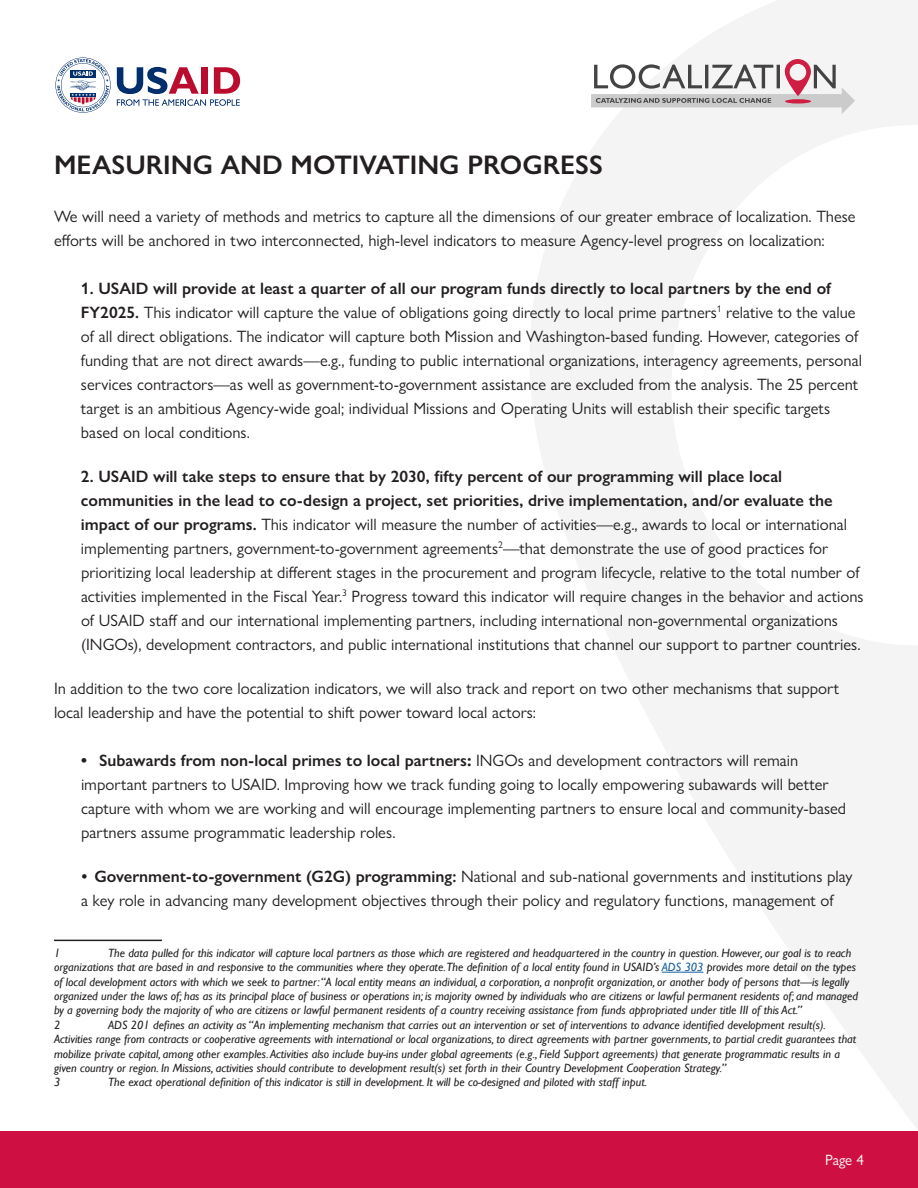
<style>
.page{position:relative;width:918px;height:1188px;background:#fff}
.page>*{position:absolute;margin:0;border:0;box-sizing:border-box;transform-origin:0 0}
.t1{font:600 27px "Gill Sans Nova";color:#231f20}
.t2{font:16.5px/24px "Gill Sans Nova";color:#231f20}
.Page{font:15px "Gill Sans Nova";color:#fff}
.Footnotes{font:italic 12px/14.4px "Gill Sans";color:#231f20}
.s1{font-weight:600}
.s2{font-family:"Gill Sans";font-weight:700}
.s3{color:#175d9e}
</style>
<div class="page">
<svg style="left:528px;top:0;width:390px;height:1132px"></svg>
<div style="left:0;top:1132px;width:918px;height:56px;background:#cd1041"></div>
<svg style="left:117px;top:67px;width:123px;height:39px"></svg>
<svg style="left:55px;top:58px;width:56px;height:55px"></svg>
<svg style="left:591px;top:59px;width:264px;height:55px"></svg>
<hr style="left:54px;top:940px;width:108px;height:1px;background:#231f20">
<hr style="left:662px;top:972px;width:41px;height:1px;background:#175d9e">
<h2 class="t1" style="left:54px;top:148px;width:551px">MEASURING AND MOTIVATING PROGRESS</h2>
<p class="t2" style="left:54px;top:204px;width:803px">We will need a variety of methods and metrics to capture all the dimensions of our greater embrace of localization. These efforts will be anchored in two interconnected, high-level indicators to measure Agency-level progress on localization:</p>
<p class="t2" style="left:81px;top:276px;width:783px"><span class="s1">1. USAID will provide at least a quarter of all our program funds directly to local partners by the end of FY2025.</span> This indicator will capture the value of obligations going directly to local prime partners<sup>1</sup> relative to the value of all direct obligations. The indicator will capture both Mission and Washington-based funding. However, categories of funding that are not direct awards—e.g., funding to public international organizations, interagency agreements, personal services contractors—as well as government-to-government assistance are excluded from the analysis. The 25 percent target is an ambitious Agency-wide goal; individual Missions and Operating Units will establish their specific targets based on local conditions.</p>
<p class="t2" style="left:81px;top:464px;width:784px"><span class="s1">2. USAID will take steps to ensure that by 2030, fifty percent of our programming will place local communities in the lead to co-design a project, set priorities, drive implementation, and/or evaluate the impact of our programs.</span> This indicator will measure the number of activities—e.g., awards to local or international implementing partners, government-to-government agreements<sup>2</sup>—that demonstrate the use of good practices for prioritizing local leadership at different stages in the procurement and program lifecycle, relative to the total number of activities implemented in the Fiscal Year.<sup>3</sup> Progress toward this indicator will require changes in the behavior and actions of USAID staff and our international implementing partners, including international non-governmental organizations (INGOs), development contractors, and public international institutions that channel our support to partner countries.</p>
<p class="t2" style="left:54px;top:676px;width:787px">In addition to the two core localization indicators, we will also track and report on two other mechanisms that support local leadership and have the potential to shift power toward local actors:</p>
<p class="t2" style="left:81px;top:748px;width:767px"><span class="s2">•</span> <span class="s1">Subawards from non-local primes to local partners</span><span class="s2">:</span> INGOs and development contractors will remain important partners to USAID. Improving how we track funding going to locally empowering subawards will better capture with whom we are working and will encourage implementing partners to ensure local and community-based partners assume programmatic leadership roles.</p>
<p class="t2" style="left:81px;top:865px;width:773px"><span class="s1">• Government-to-government (G2G) programming:</span> National and sub-national governments and institutions play a key role in advancing many development objectives through their policy and regulatory functions, management of</p>
<p class="Footnotes" style="left:54px;top:946px;width:8px">1</p>
<p class="Footnotes" style="left:54px;top:946px;width:806px;text-indent:54px">The data pulled for this indicator will capture local partners as those which are registered and headquartered in the country in question. However, our goal is to reach organizations that are based in and responsive to the communities where they operate.The definition of a local entity found in USAID’s <span class="s3">ADS 303</span> provides more detail on the types of local development actors with which we seek to partner: “A local entity means an individual, a corporation, a nonprofit organization, or another body of persons that—is legally organized under the laws of; has as its principal place of business or operations in; is majority owned by individuals who are citizens or lawful permanent residents of; and managed by a governing body the majority of who are citizens or lawful permanent residents of a country receiving assistance from funds appropriated under title III of this Act.”</p>
<p class="Footnotes" style="left:54px;top:1018px;width:8px">2</p>
<p class="Footnotes" style="left:54px;top:1018px;width:804px;text-indent:54px">ADS 201 defines an activity as “An implementing mechanism that carries out an intervention or set of interventions to advance identified development result(s).<br>Activities range from contracts or cooperative agreements with international or local organizations, to direct agreements with partner governments, to partial credit guarantees that mobilize private capital, among other examples. Activities also include buy-ins under global agreements (e.g., Field Support agreements) that generate programmatic results in a given country or region. In Missions, activities should contribute to development result(s) set forth in their Country Development Cooperation Strategy.”</p>
<p class="Footnotes" style="left:54px;top:1075px;width:8px">3</p>
<p class="Footnotes" style="left:108px;top:1075px;width:541px">The exact operational definition of this indicator is still in development. It will be co-designed and piloted with staff input.</p>
<p class="Page" style="left:825px;top:1151px;width:40px">Page 4</p>
</div>
